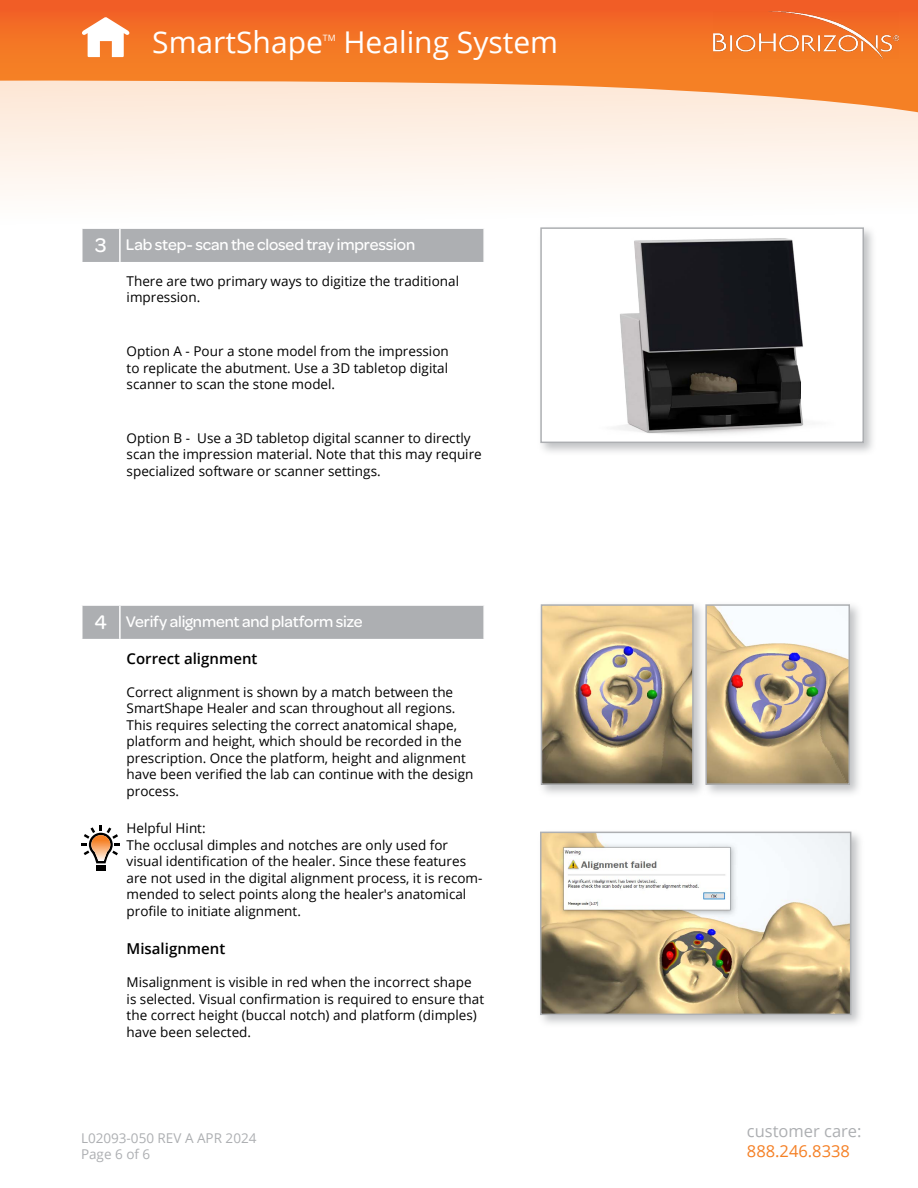
<style>
.page{position:relative;width:918px;height:1188px;background:#fff}
.page>*{position:absolute;margin:0;border:0;box-sizing:border-box;transform-origin:0 0}
.t1{font:30px "Open Sans";color:#fff}
.t2{font:500 16.5px "Omnes";letter-spacing:-.01em;color:#fff}
.t3{font:16.5px "Open Sans";color:#adafb2}
.t4{font:16.5px "Open Sans";color:#f58025}
.t5{font:600 15px "Open Sans";color:#000}
.t6{font:13.5px/16.5px "Open Sans";color:#000}
.t7{font:13.5px/16.2px "Open Sans";color:#adafb2}
.t8{font:8.7px "Open Sans";color:#fff}
.s1{font-size:21px}
</style>
<div class="page">
<svg style="left:0;top:112px;width:918px;height:81px;fill:#fef3ea"></svg>
<svg style="left:0;top:0;width:918px;height:112px;background:#f59051"></svg>
<img style="left:714px;top:12px;width:185px;height:47px">
<svg style="left:81px;top:17px;width:49px;height:40px"></svg>
<div style="left:82px;top:606px;width:401px;height:33px;background:#adafb2"></div>
<hr style="left:119px;top:606px;width:2px;height:33px;background:#fff">
<div style="left:96px;top:865px;width:9px;height:5px;background:#000"></div>
<svg style="left:82px;top:826px;width:38px;height:37px"></svg>
<div style="left:82px;top:229px;width:401px;height:33px;background:#adafb2"></div>
<hr style="left:119px;top:229px;width:2px;height:33px;background:#fff">
<div style="left:537px;top:225px;width:340px;height:231px;background:#adafb2;opacity:.75"></div>
<img style="left:543px;top:230px;width:318px;height:210px">
<div style="left:540px;top:227px;width:324px;height:216px;border:2px solid #adafb2"></div>
<div style="left:537px;top:601px;width:170px;height:197px;background:#adafb2;opacity:.75"></div>
<img style="left:544px;top:607px;width:147px;height:175px">
<div style="left:541px;top:604px;width:153px;height:181px;border:2px solid #adafb2"></div>
<div style="left:702px;top:601px;width:161px;height:197px;background:#adafb2;opacity:.75"></div>
<img style="left:708px;top:607px;width:139px;height:175px">
<div style="left:705px;top:604px;width:145px;height:181px;border:2px solid #adafb2"></div>
<div style="left:537px;top:829px;width:328px;height:200px;background:#adafb2;opacity:.75"></div>
<img style="left:543px;top:835px;width:305px;height:177px">
<div style="left:540px;top:832px;width:311px;height:183px;border:2px solid #adafb2"></div>
<h1 class="t1" style="left:152px;top:22px;width:172px">SmartShape</h1>
<p class="t8" style="left:323px;top:32px;width:14px">TM</p>
<h1 class="t1" style="left:343px;top:22px;width:216px">Healing System</h1>
<p class="t2" style="left:95px;top:234px;width:322px"><span class="s1">3</span> Lab step- scan the closed tray impression</p>
<p class="t6" style="left:127px;top:272px;width:334px">There are two primary ways to digitize the traditional impression.</p>
<p class="t6" style="left:127px;top:343px;width:324px;text-align:justify">Option A - Pour a stone model from the impression to replicate the abutment. Use a 3D tabletop digital scanner to scan the stone model.</p>
<p class="t6" style="left:127px;top:429px;width:357px">Option B - Use a 3D tabletop digital scanner to directly scan the impression material. Note that this may require specialized software or scanner settings.</p>
<p class="t2" style="left:95px;top:611px;width:270px"><span class="s1">4</span> Verify alignment and platform size</p>
<p class="t5" style="left:127px;top:648px;width:132px">Correct alignment</p>
<p class="t6" style="left:127px;top:683px;width:348px">Correct alignment is shown by a match between the SmartShape Healer and scan throughout all regions.<br>This requires selecting the correct anatomical shape, platform and height, which should be recorded in the prescription. Once the platform, height and alignment have been verified the lab can continue with the design process.</p>
<p class="t6" style="left:127px;top:820px;width:357px">Helpful Hint:<br>The occlusal dimples and notches are only used for visual identification of the healer. Since these features are not used in the digital alignment process, it is recom&shy;mended to select points along the healer's anatomical profile to initiate alignment.</p>
<p class="t5" style="left:127px;top:938px;width:100px">Misalignment</p>
<p class="t6" style="left:127px;top:974px;width:359px">Misalignment is visible in red when the incorrect shape is selected. Visual confirmation is required to ensure that the correct height (buccal notch) and platform (dimples) have been selected.</p>
<p class="t7" style="left:81px;top:1130px;width:177px">L02093-050 REV A APR 2024<br>Page 6 of 6</p>
<p class="t3" style="left:747px;top:1119px;width:116px">customer care:</p>
<p class="t4" style="left:747px;top:1139px;width:105px">888.246.8338</p>
</div>
